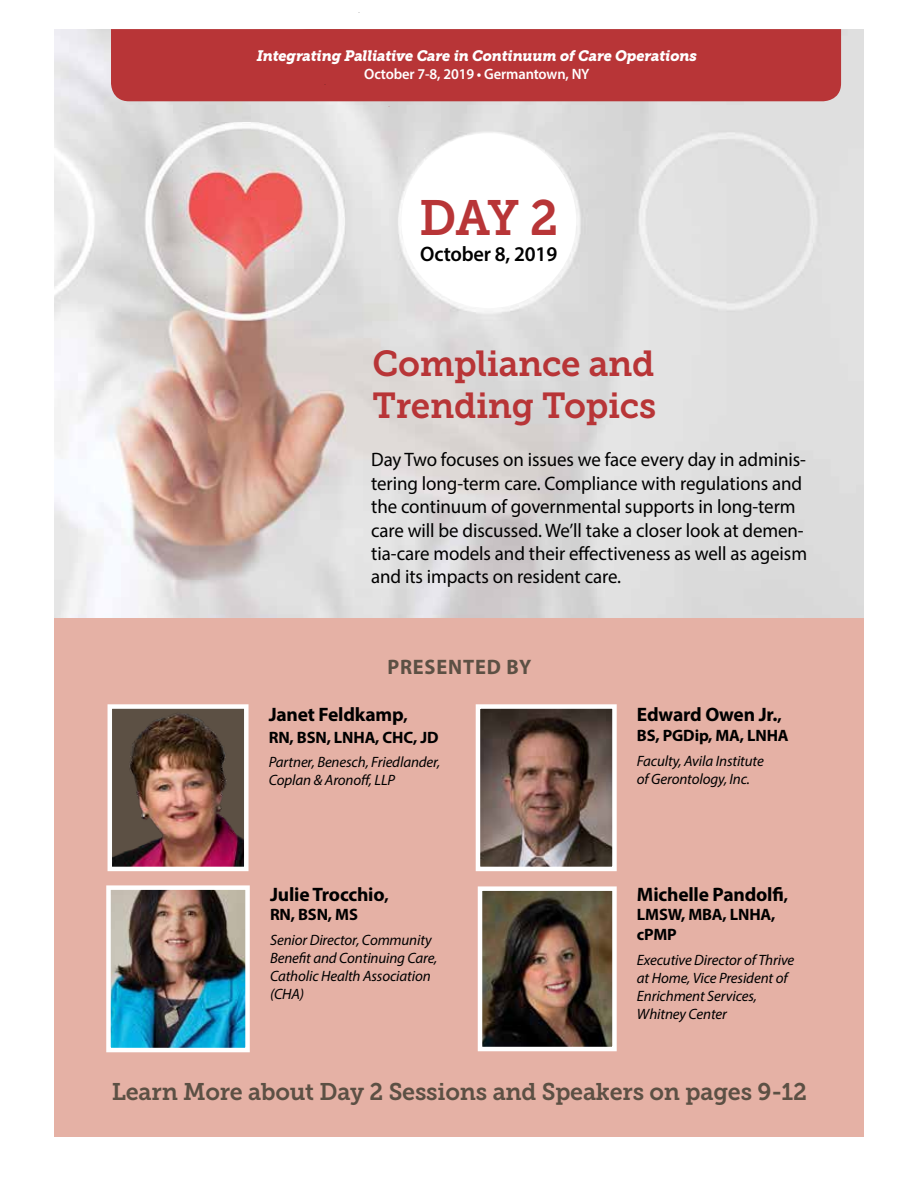
<style>
.page{position:relative;width:918px;height:1188px;background:#fff}
.page>*{position:absolute;margin:0;border:0;box-sizing:border-box;transform-origin:0 0}
.t1{font:49.35px "Museo Slab 700";color:#b83537}
.t2{font:36px/42px "Museo Slab 700";letter-spacing:-.01em;color:#b83537}
.t3{font:24px "Museo Slab 700";letter-spacing:-.01em;color:#5c5044}
.t4{font:600 21px "Myriad Pro";letter-spacing:-.01em;color:#000}
.t5{font:700 21px "Myriad Pro";letter-spacing:.04em;color:#5c5044}
.t6{font:19.5px/23.4px "Myriad Pro";letter-spacing:-.005em;color:#000}
.t7{font:700 19.5px "Myriad Pro";letter-spacing:-.01em;color:#000}
.t8{font:700 16.5px/19.8px "Myriad Pro";letter-spacing:-.01em;color:#000}
.t9{font:italic 15px/18px "Myriad Pro";letter-spacing:-.01em;color:#000}
.t10{font:italic 15px "Museo Slab 900";letter-spacing:-.015em;color:#fff}
.t11{font:600 15px "Myriad Pro";letter-spacing:-.01em;color:#fff}
.s1{font-size:16.5px}
</style>
<div class="page">
<img style="left:54px;top:29px;width:810px;height:589px">
<div style="left:401px;top:133px;width:175px;height:175px;background:#fff;border-radius:50%"></div>
<div style="left:111px;top:29px;width:730px;height:72px;background:#b83537"></div>
<div style="left:54px;top:618px;width:810px;height:518px;background:#e5b1a5"></div>
<img style="left:113px;top:709px;width:131px;height:157px">
<div style="left:108px;top:704px;width:141px;height:167px;border:4px solid #fff"></div>
<img style="left:111px;top:890px;width:134px;height:157px">
<div style="left:106px;top:885px;width:144px;height:167px;border:4px solid #fff"></div>
<img style="left:481px;top:709px;width:131px;height:157px">
<div style="left:476px;top:704px;width:141px;height:167px;border:4px solid #fff"></div>
<img style="left:483px;top:891px;width:129px;height:155px">
<div style="left:478px;top:886px;width:139px;height:165px;border:4px solid #fff"></div>
<p class="t10" style="left:257px;top:47px;width:442px">Integrating Palliative Care in Continuum of Care Operations</p>
<p class="t11" style="left:364px;top:65px;width:227px">October 7-8, 2019 • Germantown, NY</p>
<h1 class="t1" style="left:419px;top:190px;width:141px">DAY 2</h1>
<p class="t4" style="left:420px;top:241px;width:138px">October 8, 2019</p>
<h2 class="t2" style="left:373px;top:343px;width:285px">Compliance and<br>Trending Topics</h2>
<p class="t6" style="left:371px;top:448px;width:437px">Day Two focuses on issues we face every day in adminis&shy;tering long-term care. Compliance with regulations and the continuum of governmental supports in long-term care will be discussed. We’ll take a closer look at demen&shy;tia-care models and their effectiveness as well as ageism and its impacts on resident care.</p>
<p class="t5" style="left:387px;top:653px;width:145px">PRESENTED BY</p>
<p class="t7" style="left:269px;top:702px;width:141px">Janet Feldkamp<span class="s1">,</span></p>
<p class="t8" style="left:269px;top:727px;width:171px">RN, BSN, LNHA, CHC, JD</p>
<p class="t9" style="left:269px;top:753px;width:173px">Partner, Benesch, Friedlander,<br>Coplan &amp; Aronoff, LLP</p>
<p class="t7" style="left:270px;top:881px;width:120px">Julie Trocchio<span class="s1">,</span></p>
<p class="t8" style="left:270px;top:904px;width:89px">RN, BSN, MS</p>
<p class="t9" style="left:270px;top:931px;width:169px">Senior Director, Community<br>Benefit and Continuing Care,<br>Catholic Health Association (CHA)</p>
<p class="t7" style="left:637px;top:702px;width:146px">Edward Owen Jr.<span class="s1">,</span></p>
<p class="t8" style="left:637px;top:725px;width:153px">BS, PGDip, MA, LNHA</p>
<p class="t9" style="left:637px;top:751px;width:128px">Faculty, Avila Institute of Gerontology, Inc.</p>
<p class="t7" style="left:637px;top:881px;width:153px">Michelle Pandolfi<span class="s1">,</span></p>
<p class="t8" style="left:637px;top:904px;width:140px">LMSW, MBA, LNHA, cPMP</p>
<p class="t9" style="left:637px;top:951px;width:159px">Executive Director of Thrive at Home, Vice President of<br>Enrichment Services,<br>Whitney Center</p>
<p class="t3" style="left:112px;top:1078px;width:697px">Learn More about Day 2 Sessions and Speakers on pages 9-12</p>
</div>
